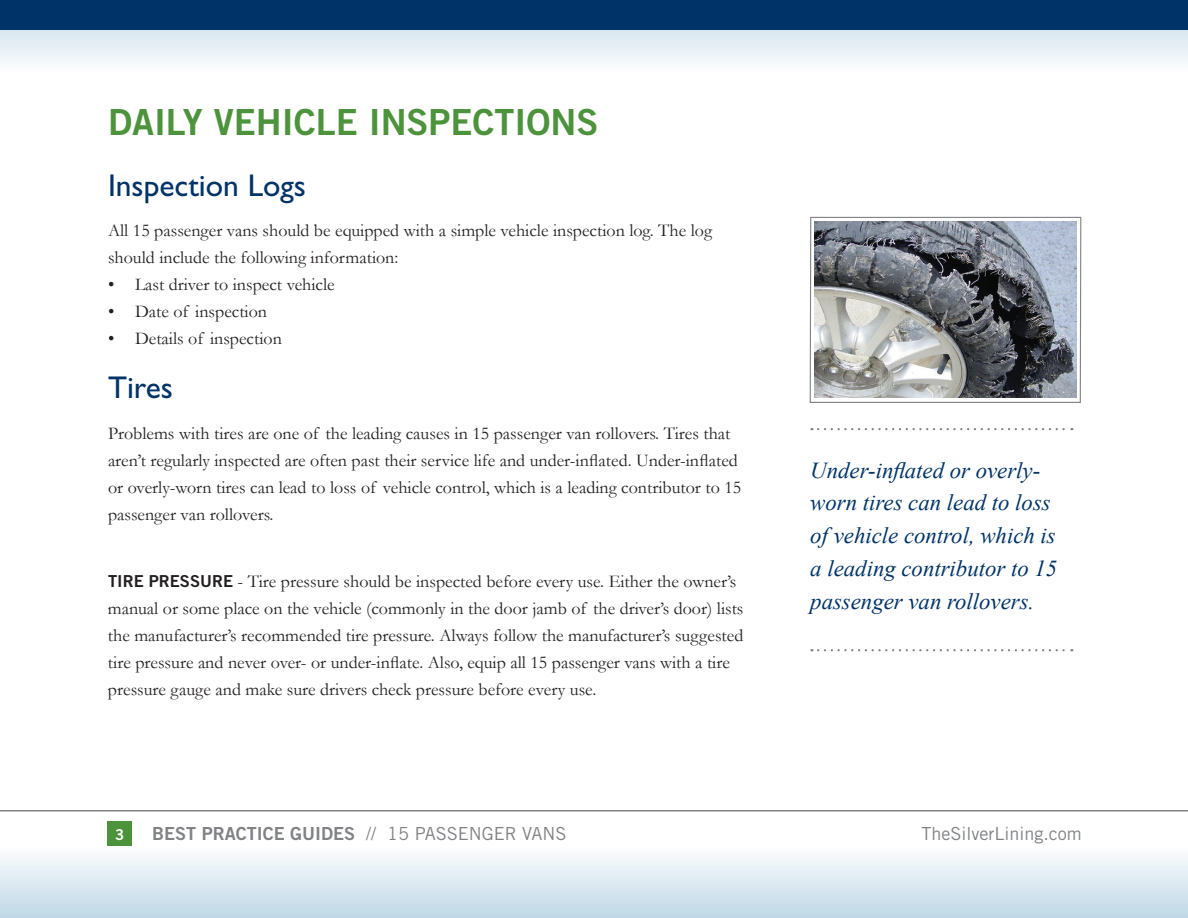
<style>
.page{position:relative;width:1188px;height:918px;background:#fff}
.page>*{position:absolute;margin:0;border:0;box-sizing:border-box;transform-origin:0 0}
.t1{font:36px "Trade Gothic Bold Two";color:#4c933c}
.t2{font:31.5px "Gill Sans";color:#003367}
.t3{font:italic 22.8px/32.7px "Times New Roman";color:#003367}
.t4{font:18px/27px "Garamond";color:#231f20}
.t5{font:18px "Trade Gothic Bold Two";color:#808285}
.t6{font:18px "Trade Gothic";color:#808285}
.t7{font:15px "Trade Gothic Bold Two";color:#fff}
.s1{font-family:"Trade Gothic Bold Two";font-size:16.5px}
.s2{font-family:"Trade Gothic"}
</style>
<div class="page">
<hr style="left:0;top:810px;width:1188px;height:2px;background:#808285">
<div style="left:0;top:842px;width:1188px;height:76px;background:linear-gradient(to bottom,#fff,#bfd8e7)"></div>
<div style="left:108px;top:822px;width:24px;height:24px;background:#4c933c"></div>
<svg style="left:0;top:30px;width:1188px;height:31px"></svg>
<div style="left:0;top:0;width:1188px;height:30px;background:#003367"></div>
<svg style="left:818px;top:428px;width:254px;height:2px"></svg>
<svg style="left:818px;top:649px;width:254px;height:2px"></svg>
<svg style="left:809px;top:216px;width:273px;height:187px;background:#8a8d93"></svg>
<h1 class="t1" style="left:108px;top:100px;width:492px">DAILY VEHICLE INSPECTIONS</h1>
<h2 class="t2" style="left:108px;top:167px;width:200px">Inspection Logs</h2>
<p class="t4" style="left:108px;top:217px;width:606px">All 15 passenger vans should be equipped with a simple vehicle inspection log. The log should include the following information:</p>
<p class="t4" style="left:108px;top:271px;width:228px">• Last driver to inspect vehicle</p>
<p class="t4" style="left:108px;top:298px;width:161px">• Date of inspection</p>
<p class="t4" style="left:108px;top:325px;width:175px">• Details of inspection</p>
<h2 class="t2" style="left:108px;top:369px;width:66px">Tires</h2>
<p class="t4" style="left:108px;top:419px;width:635px">Problems with tires are one of the leading causes in 15 passenger van rollovers. Tires that aren’t regularly inspected are often past their service life and under-inflated. Under-inflated or overly-worn tires can lead to loss of vehicle control, which is a leading contributor to 15 passenger van rollovers.</p>
<p class="t4" style="left:108px;top:568px;width:637px"><span class="s1">TIRE PRESSURE</span> - Tire pressure should be inspected before every use. Either the owner’s manual or some place on the vehicle (commonly in the door jamb of the driver’s door) lists the manufacturer’s recommended tire pressure. Always follow the manufacturer’s suggested tire pressure and never over- or under-inflate. Also, equip all 15 passenger vans with a tire pressure gauge and make sure drivers check pressure before every use.</p>
<p class="t3" style="left:810px;top:453px;width:249px">Under-inflated or overly&shy;worn tires can lead to loss of vehicle control, which is a leading contributor to 15 passenger van rollovers.</p>
<p class="t7" style="left:115px;top:825px;width:11px">3</p>
<p class="t5" style="left:152px;top:823px;width:416px">BEST PRACTICE GUIDES <span class="s2">// 15 PASSENGER VANS</span></p>
<p class="t6" style="left:921px;top:822px;width:162px">TheSilverLining.com</p>
</div>
